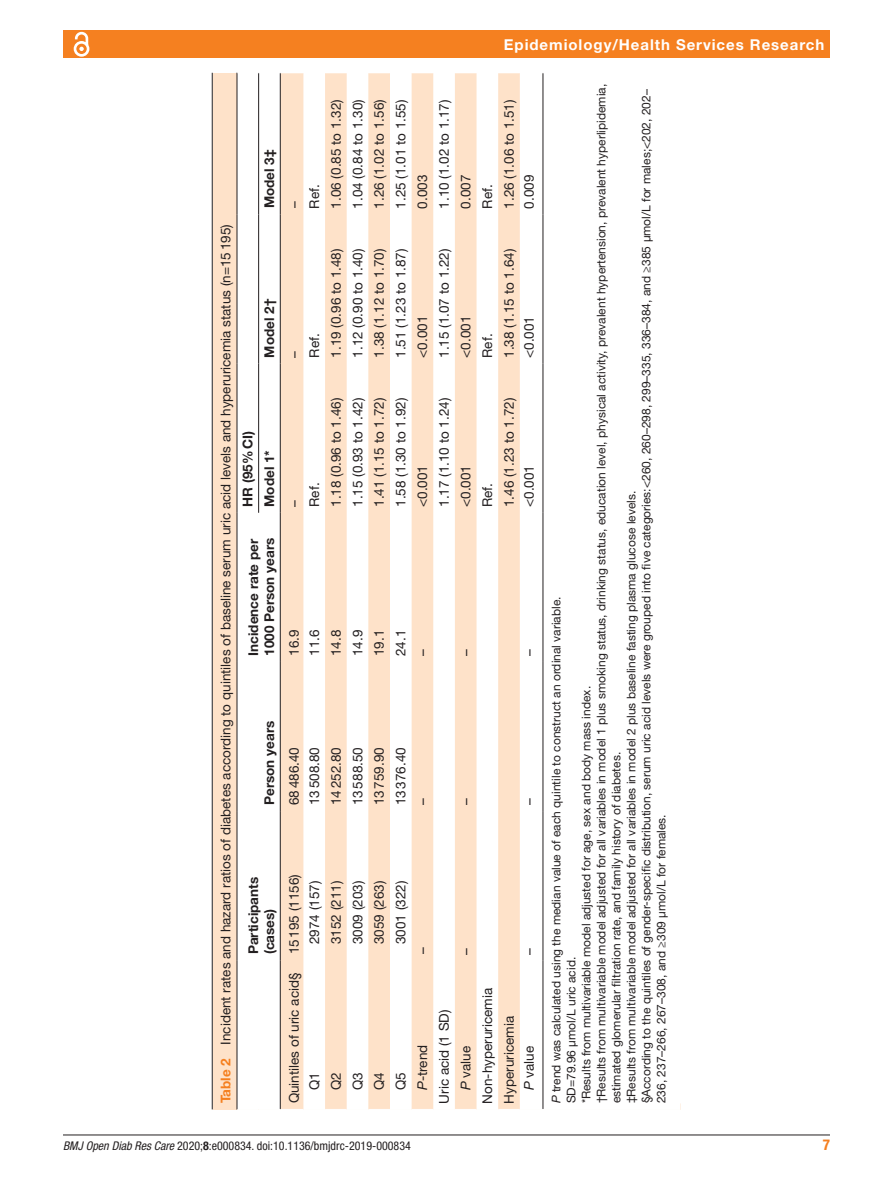
<style>
.page{position:relative;width:893px;height:1191px;background:#fff}
.page>*{position:absolute;margin:0;border:0;box-sizing:border-box;transform-origin:0 0}
.t1{font:700 15px "Helvetica Neue LT Std";letter-spacing:.065em;color:#fff}
.t2{font:700 condensed 15px "Helvetica Neue LT Std";color:#f58020}
.t3{font:13.5px/27.5px "Helvetica Neue LT Std";color:#231f20}
.t4{font:700 13.5px/16.2px "Helvetica Neue LT Std";color:#231f20}
.t5{font:12px/15px "Helvetica Neue LT Std";color:#231f20}
.t6{font:condensed 12px "Helvetica Neue LT Std";color:#231f20}
.s1{font-weight:700;color:#f58020}
.s2{font-weight:700}
.s3{font-style:italic}
</style>
<div class="page">
<hr style="left:63px;top:1134px;width:767px;height:1px;background:#231f20">
<div style="left:63px;top:31px;width:767px;height:27px;background:#f58020"></div>
<svg style="left:73px;top:31px;width:17px;height:26px"></svg>
<div style="left:213px;top:73px;width:467px;height:1036px;background:#fee2c9"></div>
<hr style="left:212px;top:73px;width:1px;height:1036px;background:#231f20">
<svg style="left:238px;top:73px;width:442px;height:1036px;fill:#fff"></svg>
<hr style="left:280px;top:960px;width:1px;height:149px;background:#231f20">
<hr style="left:280px;top:811px;width:1px;height:149px;background:#231f20">
<hr style="left:280px;top:662px;width:1px;height:149px;background:#231f20">
<hr style="left:280px;top:513px;width:1px;height:149px;background:#231f20">
<hr style="left:237px;top:960px;width:1px;height:149px;background:#231f20">
<hr style="left:237px;top:811px;width:1px;height:149px;background:#231f20">
<hr style="left:237px;top:662px;width:1px;height:149px;background:#231f20">
<hr style="left:237px;top:513px;width:1px;height:149px;background:#231f20">
<hr style="left:237px;top:363px;width:1px;height:150px;background:#231f20">
<hr style="left:237px;top:214px;width:1px;height:149px;background:#231f20">
<hr style="left:237px;top:73px;width:1px;height:141px;background:#231f20">
<hr style="left:258px;top:363px;width:1px;height:150px;background:#231f20">
<hr style="left:280px;top:363px;width:1px;height:150px;background:#231f20">
<hr style="left:258px;top:214px;width:1px;height:149px;background:#231f20">
<hr style="left:280px;top:214px;width:1px;height:149px;background:#231f20">
<hr style="left:258px;top:73px;width:1px;height:141px;background:#231f20">
<hr style="left:280px;top:73px;width:1px;height:141px;background:#231f20">
<hr style="left:543px;top:811px;width:1px;height:149px;background:#231f20">
<hr style="left:543px;top:662px;width:1px;height:149px;background:#231f20">
<hr style="left:543px;top:513px;width:1px;height:149px;background:#231f20">
<hr style="left:543px;top:363px;width:1px;height:150px;background:#231f20">
<hr style="left:543px;top:214px;width:1px;height:149px;background:#231f20">
<hr style="left:543px;top:960px;width:1px;height:149px;background:#231f20">
<hr style="left:543px;top:73px;width:1px;height:141px;background:#231f20">
<hr style="left:560px;top:73px;width:1px;height:1030px;background:#fff">
<hr style="left:575px;top:73px;width:1px;height:1030px;background:#fff">
<hr style="left:590px;top:73px;width:1px;height:1030px;background:#fff">
<hr style="left:620px;top:73px;width:1px;height:1030px;background:#fff">
<hr style="left:635px;top:73px;width:1px;height:1030px;background:#fff">
<hr style="left:665px;top:73px;width:1px;height:1030px;background:#fff">
<p class="t1" style="left:504px;top:35px;width:322px">Epidemiology/Health Services Research</p>
<p class="t4" style="left:261px;top:208px;width:60px;rotate:-90deg">Model 3‡</p>
<p class="t3" style="left:212px;top:954px;width:731px;text-indent:-149px;rotate:-90deg"><span class="s1">Table 2</span> Incident rates and hazard ratios of diabetes according to quintiles of baseline serum uric acid levels and hyperuricemia status (n=15195)<br><span class="s2">Participants</span></p>
<p class="t4" style="left:261px;top:357px;width:60px;rotate:-90deg">Model 2†</p>
<p class="t4" style="left:237px;top:507px;width:77px;line-height:21.6px;rotate:-90deg">HR (95%CI)<br>Model 1*</p>
<p class="t4" style="left:245px;top:656px;width:120px;rotate:-90deg">Incidence rate per<br>1000 Person years</p>
<p class="t4" style="left:261px;top:805px;width:86px;rotate:-90deg">Person years</p>
<p class="t4" style="left:261px;top:954px;width:47px;rotate:-90deg">(cases)</p>
<p class="t3" style="left:280px;top:208px;width:8px;rotate:-90deg">–</p>
<p class="t3" style="left:300px;top:208px;width:26px;rotate:-90deg">Ref.</p>
<p class="t3" style="left:322px;top:208px;width:111px;rotate:-90deg">1.06 (0.85 to 1.32)</p>
<p class="t3" style="left:344px;top:208px;width:111px;rotate:-90deg">1.04 (0.84 to 1.30)</p>
<p class="t3" style="left:365px;top:209px;width:111px;rotate:-90deg">1.26 (1.02 to 1.56)</p>
<p class="t3" style="left:387px;top:209px;width:111px;rotate:-90deg">1.25 (1.01 to 1.55)</p>
<p class="t3" style="left:409px;top:209px;width:35px;rotate:-90deg">0.003</p>
<p class="t3" style="left:430px;top:209px;width:111px;rotate:-90deg">1.10 (1.02 to 1.17)</p>
<p class="t3" style="left:452px;top:209px;width:35px;rotate:-90deg">0.007</p>
<p class="t3" style="left:473px;top:209px;width:26px;rotate:-90deg">Ref.</p>
<p class="t3" style="left:495px;top:209px;width:111px;rotate:-90deg">1.26 (1.06 to 1.51)</p>
<p class="t3" style="left:515px;top:209px;width:35px;rotate:-90deg">0.009</p>
<p class="t3" style="left:280px;top:358px;width:8px;rotate:-90deg">–</p>
<p class="t3" style="left:300px;top:358px;width:26px;rotate:-90deg">Ref.</p>
<p class="t3" style="left:322px;top:358px;width:111px;rotate:-90deg">1.19 (0.96 to 1.48)</p>
<p class="t3" style="left:344px;top:358px;width:111px;rotate:-90deg">1.12 (0.90 to 1.40)</p>
<p class="t3" style="left:365px;top:358px;width:111px;rotate:-90deg">1.38 (1.12 to 1.70)</p>
<p class="t3" style="left:387px;top:358px;width:111px;rotate:-90deg">1.51 (1.23 to 1.87)</p>
<p class="t3" style="left:409px;top:358px;width:43px;rotate:-90deg">&lt;0.001</p>
<p class="t3" style="left:430px;top:358px;width:111px;rotate:-90deg">1.15 (1.07 to 1.22)</p>
<p class="t3" style="left:452px;top:358px;width:43px;rotate:-90deg">&lt;0.001</p>
<p class="t3" style="left:473px;top:358px;width:26px;rotate:-90deg">Ref.</p>
<p class="t3" style="left:495px;top:358px;width:111px;rotate:-90deg">1.38 (1.15 to 1.64)</p>
<p class="t3" style="left:515px;top:358px;width:43px;rotate:-90deg">&lt;0.001</p>
<p class="t3" style="left:280px;top:507px;width:8px;rotate:-90deg">–</p>
<p class="t3" style="left:300px;top:507px;width:26px;rotate:-90deg">Ref.</p>
<p class="t3" style="left:322px;top:507px;width:111px;rotate:-90deg">1.18 (0.96 to 1.46)</p>
<p class="t3" style="left:344px;top:507px;width:111px;rotate:-90deg">1.15 (0.93 to 1.42)</p>
<p class="t3" style="left:365px;top:507px;width:111px;rotate:-90deg">1.41 (1.15 to 1.72)</p>
<p class="t3" style="left:387px;top:507px;width:111px;rotate:-90deg">1.58 (1.30 to 1.92)</p>
<p class="t3" style="left:409px;top:507px;width:43px;rotate:-90deg">&lt;0.001</p>
<p class="t3" style="left:430px;top:507px;width:111px;rotate:-90deg">1.17 (1.10 to 1.24)</p>
<p class="t3" style="left:452px;top:507px;width:43px;rotate:-90deg">&lt;0.001</p>
<p class="t3" style="left:473px;top:507px;width:26px;rotate:-90deg">Ref.</p>
<p class="t3" style="left:495px;top:507px;width:111px;rotate:-90deg">1.46 (1.23 to 1.72)</p>
<p class="t3" style="left:515px;top:507px;width:43px;rotate:-90deg">&lt;0.001</p>
<p class="t3" style="left:280px;top:656px;width:28px;rotate:-90deg">16.9</p>
<p class="t3" style="left:300px;top:656px;width:28px;rotate:-90deg">11.6</p>
<p class="t3" style="left:322px;top:656px;width:28px;rotate:-90deg">14.8</p>
<p class="t3" style="left:344px;top:656px;width:28px;rotate:-90deg">14.9</p>
<p class="t3" style="left:365px;top:656px;width:28px;rotate:-90deg">19.1</p>
<p class="t3" style="left:387px;top:656px;width:28px;rotate:-90deg">24.1</p>
<p class="t3" style="left:409px;top:656px;width:8px;rotate:-90deg">–</p>
<p class="t3" style="left:452px;top:656px;width:8px;rotate:-90deg">–</p>
<p class="t3" style="left:515px;top:656px;width:8px;rotate:-90deg">–</p>
<p class="t3" style="left:280px;top:805px;width:59px;rotate:-90deg">68486.40</p>
<p class="t3" style="left:300px;top:805px;width:59px;rotate:-90deg">13508.80</p>
<p class="t3" style="left:322px;top:805px;width:59px;rotate:-90deg">14252.80</p>
<p class="t3" style="left:344px;top:805px;width:59px;rotate:-90deg">13588.50</p>
<p class="t3" style="left:365px;top:805px;width:59px;rotate:-90deg">13759.90</p>
<p class="t3" style="left:387px;top:805px;width:59px;rotate:-90deg">13376.40</p>
<p class="t3" style="left:409px;top:805px;width:8px;rotate:-90deg">–</p>
<p class="t3" style="left:452px;top:805px;width:8px;rotate:-90deg">–</p>
<p class="t3" style="left:515px;top:805px;width:8px;rotate:-90deg">–</p>
<p class="t3" style="left:280px;top:954px;width:82px;rotate:-90deg">15195 (1156)</p>
<p class="t3" style="left:300px;top:944px;width:65px;rotate:-90deg">2974 (157)</p>
<p class="t3" style="left:280px;top:1103px;width:132px;rotate:-90deg">Quintiles of uric acid§</p>
<p class="t3" style="left:300px;top:1090px;width:19px;rotate:-90deg">Q1</p>
<p class="t3" style="left:322px;top:944px;width:65px;rotate:-90deg">3152 (211)</p>
<p class="t3" style="left:322px;top:1090px;width:19px;rotate:-90deg">Q2</p>
<p class="t3" style="left:344px;top:944px;width:65px;rotate:-90deg">3009 (203)</p>
<p class="t3" style="left:344px;top:1090px;width:19px;rotate:-90deg">Q3</p>
<p class="t3" style="left:365px;top:944px;width:65px;rotate:-90deg">3059 (263)</p>
<p class="t3" style="left:387px;top:944px;width:65px;rotate:-90deg">3001 (322)</p>
<p class="t3" style="left:365px;top:1090px;width:19px;rotate:-90deg">Q4</p>
<p class="t3" style="left:387px;top:1090px;width:19px;rotate:-90deg">Q5</p>
<p class="t3" style="left:409px;top:954px;width:8px;rotate:-90deg">–</p>
<p class="t3" style="left:409px;top:1090px;width:47px;rotate:-90deg"><span class="s3">P</span>-trend</p>
<p class="t3" style="left:452px;top:954px;width:8px;rotate:-90deg">–</p>
<p class="t3" style="left:430px;top:1103px;width:96px;rotate:-90deg">Uric acid (1 SD)</p>
<p class="t3" style="left:452px;top:1090px;width:46px;rotate:-90deg"><span class="s3">P</span> value</p>
<p class="t3" style="left:515px;top:954px;width:8px;rotate:-90deg">–</p>
<p class="t3" style="left:473px;top:1103px;width:117px;rotate:-90deg">Non-hyperuricemia</p>
<p class="t3" style="left:495px;top:1103px;width:89px;rotate:-90deg">Hyperuricemia</p>
<p class="t3" style="left:515px;top:1090px;width:46px;rotate:-90deg"><span class="s3">P</span> value</p>
<p class="t5" style="left:549px;top:1103px;width:1021px;rotate:-90deg"><span class="s3">P</span> trend was calculated using the median value of each quintile to construct an ordinal variable.<br>SD=79.96 µmol/L uric acid.<br>*Results from multivariable model adjusted for age, sex and body mass index.<br>†Results from multivariable model adjusted for all variables in model 1 plus smoking status, drinking status, education level, physical activity, prevalent hypertension, prevalent hyperlipidemia, estimated glomerular filtration rate, and family history of diabetes.<br>‡Results from multivariable model adjusted for all variables in model 2 plus baseline fasting plasma glucose levels.<br>§According to the quintiles of gender-specific distribution, serum uric acid levels were grouped into five categories:&lt;260, 260–298, 299–335, 336–384, and ≥385 µmol/L for males;&lt;202, 202– 236, 237–266, 267–308, and ≥309 µmol/L for females.</p>
<p class="t6" style="left:63px;top:1138px;width:349px"><span class="s3">BMJ Open Diab Res Care</span> 2020;<span class="s2">8</span>:e000834. doi:10.1136/bmjdrc-2019-000834</p>
<p class="t2" style="left:823px;top:1135px;width:9px">7</p>
</div>
